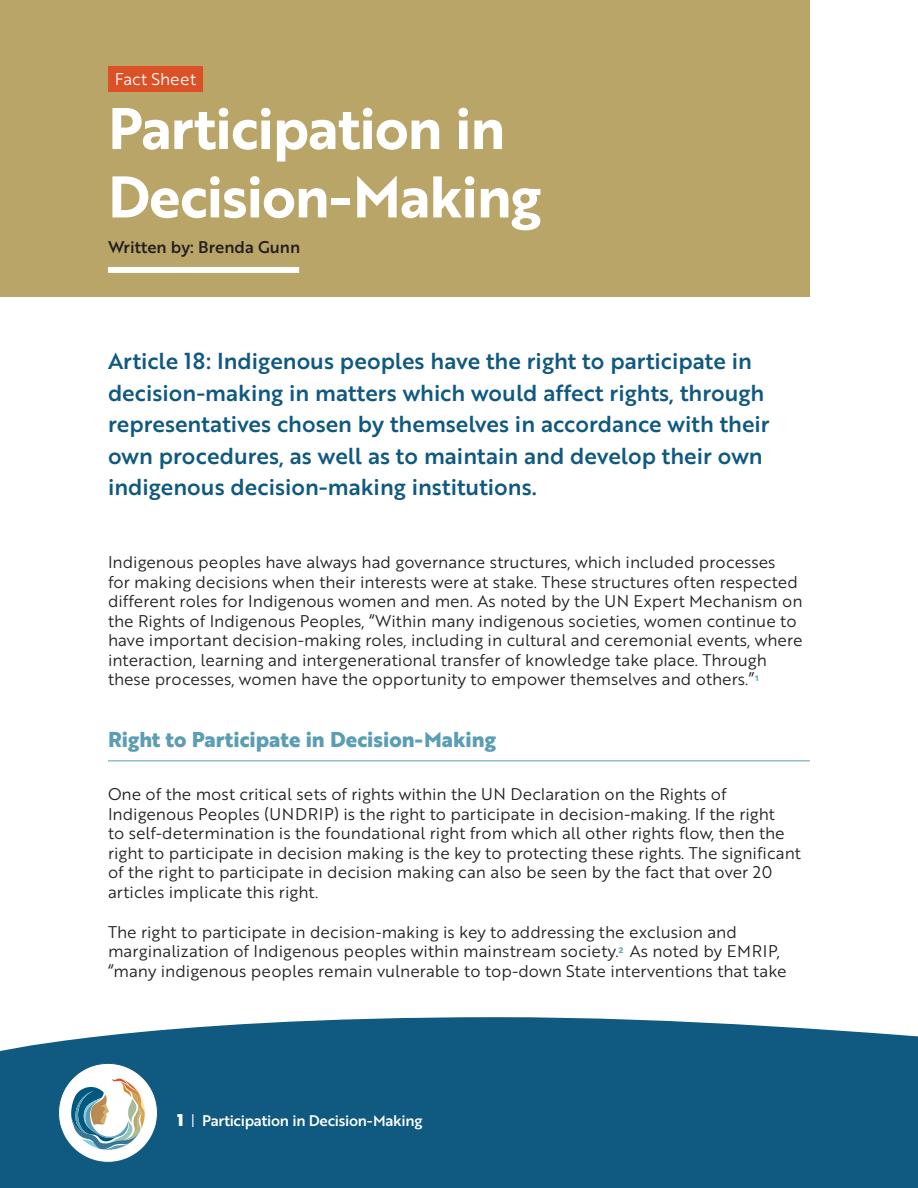
<style>
.page{position:relative;width:918px;height:1188px;background:#fff}
.page>*{position:absolute;margin:0;border:0;box-sizing:border-box;transform-origin:0 0}
.t1{font:57px/68.4px "Brother 1816 Bold";letter-spacing:-.02em;color:#fff}
.NWAC_UNDA_-_Pull_Quotes{font:22.5px/31.5px "Brother 1816 Medium";color:#0f587f}
.NWAC_UNDA_H2{font:700 21px "Brother 1816 Extra";color:#5a9db5}
.Body_text_left_just{font:16.5px/19.5px "Brother 1816 Book";color:#231f20}
.Body_text_left_just-2{font:16.5px "Brother 1816 Medium";color:#231f20}
.Body_text_left_just-3{font:16.5px "Brother 1816 Book";color:#fff}
.t2{font:15px "Brother 1816 Medium";letter-spacing:-.02em;color:#fff}
.s1{font-family:"Brother 1816 Black";font-size:16.5px}
.s2{font-family:"Brother 1816 Book"}
</style>
<div class="page">
<div style="left:0;top:1017px;width:918px;height:171px;background:#105980"></div>
<div style="left:59px;top:1063px;width:98px;height:99px;background:#fff;border-radius:50%"></div>
<svg style="left:71px;top:1079px;width:74px;height:71px"></svg>
<div style="left:0;top:0;width:810px;height:297px;background:#baa568"></div>
<div style="left:108px;top:267px;width:191px;height:6px;background:#fff"></div>
<hr style="left:108px;top:760px;width:702px;height:1px;background:#5a9db5">
<div style="left:108px;top:67px;width:95px;height:25px;background:#dc5026"></div>
<p class="Body_text_left_just-3" style="left:115px;top:67px;width:83px">Fact Sheet</p>
<p class="t1" style="left:108px;top:92px;width:435px">Participation in<br>Decision-Making</p>
<p class="Body_text_left_just-2" style="left:108px;top:235px;width:194px">Written by: Brenda Gunn</p>
<p class="NWAC_UNDA_-_Pull_Quotes" style="left:108px;top:344px;width:663px">Article 18: Indigenous peoples have the right to participate in decision-making in matters which would affect rights, through representatives chosen by themselves in accordance with their own procedures, as well as to maintain and develop their own indigenous decision-making institutions.</p>
<p class="Body_text_left_just" style="left:108px;top:552px;width:696px">Indigenous peoples have always had governance structures, which included processes<br>for making decisions when their interests were at stake. These structures often respected different roles for Indigenous women and men. As noted by the UN Expert Mechanism on the Rights of Indigenous Peoples, “Within many indigenous societies, women continue to have important decision-making roles, including in cultural and ceremonial events, where interaction, learning and intergenerational transfer of knowledge take place. Through these processes, women have the opportunity to empower themselves and others.”<sup>1</sup></p>
<p class="NWAC_UNDA_H2" style="left:108px;top:723px;width:389px">Right to Participate in Decision-Making</p>
<p class="Body_text_left_just" style="left:108px;top:784px;width:695px">One of the most critical sets of rights within the UN Declaration on the Rights of Indigenous Peoples (UNDRIP) is the right to participate in decision-making. If the right<br>to self-determination is the foundational right from which all other rights flow, then the right to participate in decision making is the key to protecting these rights. The significant of the right to participate in decision making can also be seen by the fact that over 20 articles implicate this right.</p>
<p class="Body_text_left_just" style="left:108px;top:921px;width:680px">The right to participate in decision-making is key to addressing the exclusion and marginalization of Indigenous peoples within mainstream society.<sup>2</sup> As noted by EMRIP, “many indigenous peoples remain vulnerable to top-down State interventions that take</p>
<p class="t2" style="left:177px;top:1110px;width:246px"><span class="s1">1</span> <span class="s2">|</span> Participation in Decision-Making</p>
</div>
